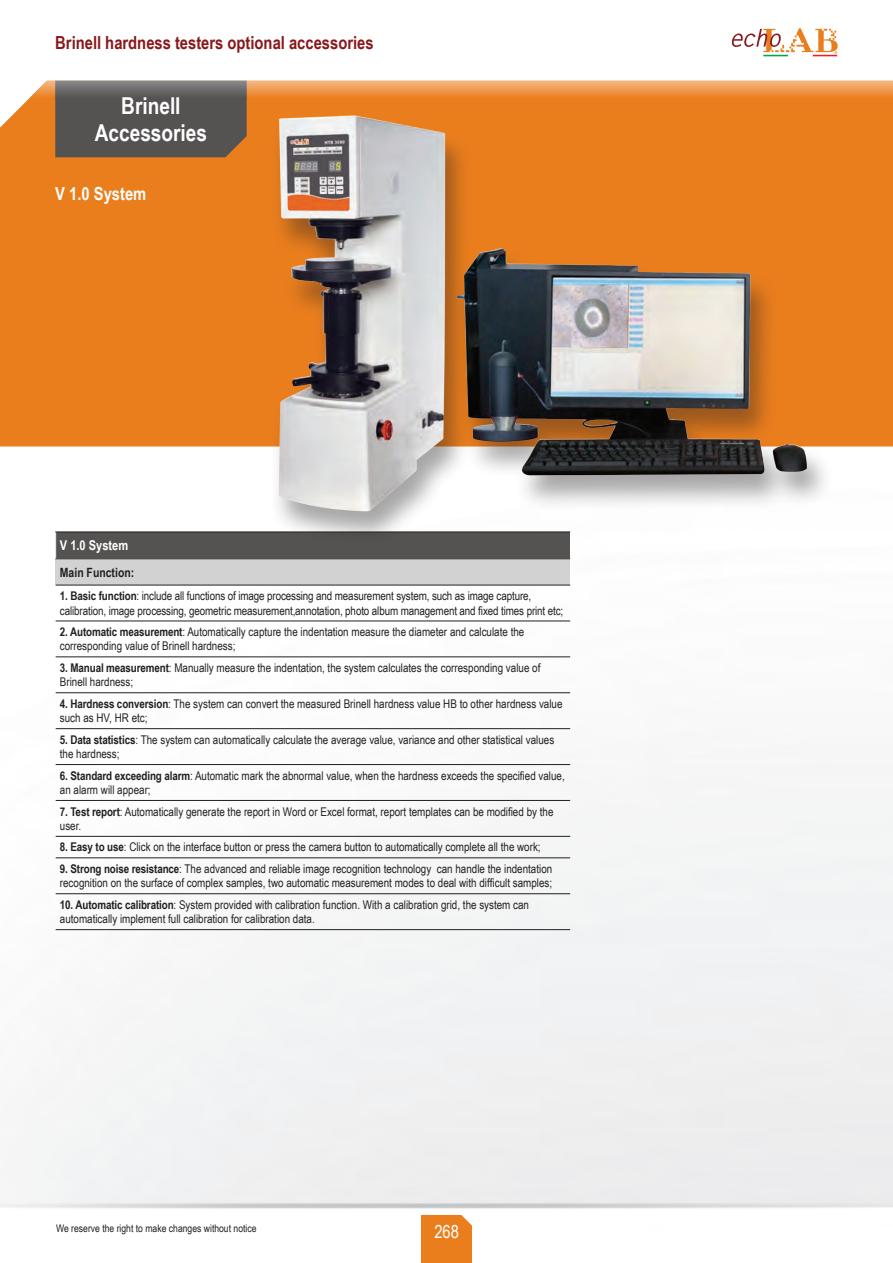
<style>
.page{position:relative;width:893px;height:1263px;background:#fff}
.page>*{position:absolute;margin:0;border:0;box-sizing:border-box;transform-origin:0 0}
.t1{font:700 23.25px/27px "Arial Narrow";color:#fff;text-align:center}
.t2{font:700 18px "Arial Narrow";color:#88181b}
.t3{font:700 18px "Arial Narrow";color:#fff}
.t4{font:18px "Arial Narrow";color:#fff}
.t5{font:700 13.5px "Arial Narrow";color:#fff}
.t6{font:700 12.75px "Arial Narrow";color:#231f20}
.t7{font:12px/14.4px "Arial Narrow";color:#231f20}
.t8{font:10.5px "Arial Narrow";color:#231f20}
.s1{font-weight:700}
</style>
<div class="page">
<div style="left:0;top:97px;width:893px;height:349px;background:#ea7e1d"></div>
<div style="left:421px;top:1215px;width:51px;height:48px;background:#ea7e1d"></div>
<svg style="left:731px;top:28px;width:107px;height:28px"></svg>
<svg style="left:30px;top:81px;width:863px;height:76px;background:#a5754b"></svg>
<svg style="left:55px;top:81px;width:192px;height:17px;background:#706d6d"></svg>
<div style="left:56px;top:532px;width:514px;height:27px;background:#555252"></div>
<div style="left:56px;top:559px;width:514px;height:26px;background:#d3d2d2"></div>
<hr style="left:56px;top:621px;width:514px;height:1px;background:#231f20">
<hr style="left:56px;top:656px;width:514px;height:1px;background:#231f20">
<hr style="left:56px;top:692px;width:514px;height:1px;background:#231f20">
<hr style="left:56px;top:728px;width:514px;height:1px;background:#231f20">
<hr style="left:56px;top:764px;width:514px;height:1px;background:#231f20">
<hr style="left:56px;top:800px;width:514px;height:1px;background:#231f20">
<hr style="left:56px;top:836px;width:514px;height:1px;background:#231f20">
<hr style="left:56px;top:857px;width:514px;height:1px;background:#231f20">
<hr style="left:56px;top:893px;width:514px;height:1px;background:#231f20">
<hr style="left:55px;top:531px;width:515px;height:1px;background:#231f20">
<hr style="left:55px;top:558px;width:515px;height:1px;background:#231f20">
<hr style="left:56px;top:585px;width:514px;height:1px;background:#231f20">
<svg style="left:55px;top:532px;width:1px;height:26px"></svg>
<hr style="left:56px;top:929px;width:514px;height:1px;background:#231f20">
<div style="left:269px;top:116px;width:565px;height:431px;background:#231f20;opacity:.4"></div>
<img style="left:221px;top:88px;width:608px;height:446px">
<h2 class="t2" style="left:55px;top:29px;width:320px">Brinell hardness testers optional accessories</h2>
<h1 class="t1" style="left:95px;top:91px;width:114px">Brinell<br>Accessories</h1>
<h2 class="t3" style="left:55px;top:180px;width:93px">V 1.0 System</h2>
<p class="t5" style="left:60px;top:535px;width:70px">V 1.0 System</p>
<p class="t6" style="left:60px;top:562px;width:76px">Main Function:</p>
<p class="t7" style="left:60px;top:588px;width:505px"><span class="s1">1. Basic function</span>: include all functions of image processing and measurement system, such as image capture, calibration, image processing, geometric measurement,annotation, photo album management and fixed times print etc;</p>
<p class="t7" style="left:60px;top:624px;width:466px"><span class="s1">2. Automatic measurement</span>: Automatically capture the indentation measure the diameter and calculate the corresponding value of Brinell hardness;</p>
<p class="t7" style="left:60px;top:660px;width:482px"><span class="s1">3. Manual measurement</span>: Manually measure the indentation, the system calculates the corresponding value of<br>Brinell hardness;</p>
<p class="t7" style="left:60px;top:696px;width:504px"><span class="s1">4. Hardness conversion</span>: The system can convert the measured Brinell hardness value HB to other hardness value such as HV, HR etc;</p>
<p class="t7" style="left:60px;top:732px;width:496px"><span class="s1">5. Data statistics</span>: The system can automatically calculate the average value, variance and other statistical values the hardness;</p>
<p class="t7" style="left:60px;top:768px;width:506px"><span class="s1">6. Standard exceeding alarm</span>: Automatic mark the abnormal value, when the hardness exceeds the specified value, an alarm will appear;</p>
<p class="t7" style="left:60px;top:804px;width:495px"><span class="s1">7. Test report</span>: Automatically generate the report in Word or Excel format, report templates can be modified by the user.</p>
<p class="t7" style="left:60px;top:839px;width:482px"><span class="s1">8. Easy to use</span>: Click on the interface button or press the camera button to automatically complete all the work;</p>
<p class="t7" style="left:60px;top:861px;width:494px"><span class="s1">9. Strong noise resistance</span>: The advanced and reliable image recognition technology can handle the indentation recognition on the surface of complex samples, two automatic measurement modes to deal with difficult samples;</p>
<p class="t7" style="left:60px;top:897px;width:471px"><span class="s1">10. Automatic calibration</span>: System provided with calibration function. With a calibration grid, the system can automatically implement full calibration for calibration data.</p>
<p class="t8" style="left:56px;top:1221px;width:202px">We reserve the right to make changes without notice</p>
<h2 class="t4" style="left:434px;top:1218px;width:26px">268</h2>
</div>
